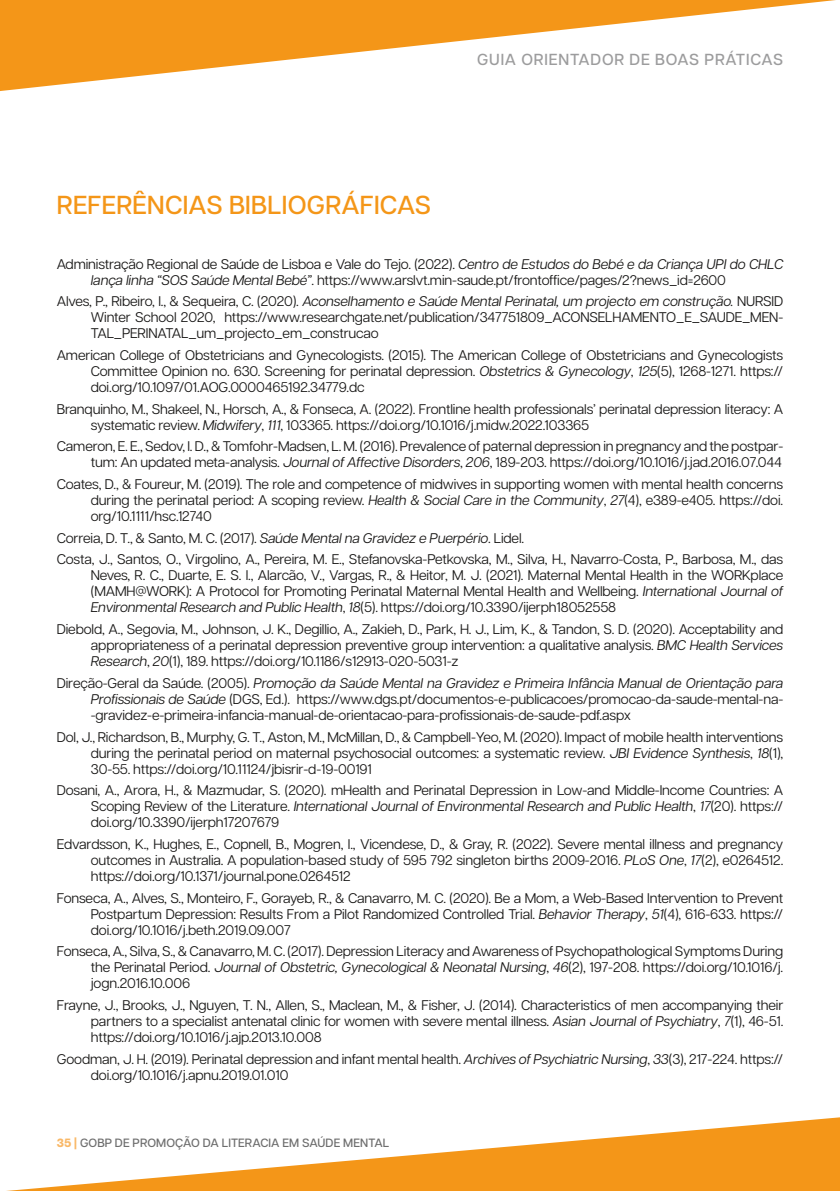
<style>
.page{position:relative;width:840px;height:1191px;background:#fff}
.page>*{position:absolute;margin:0;border:0;box-sizing:border-box;transform-origin:0 0}
.t1{font:500 26px "Articulat CF";letter-spacing:.01em;color:#f49618}
.t2{font:500 16px "Articulat CF";letter-spacing:.05em;color:#9c9c9d}
.t3{font:14px/16px "Articulat CF";letter-spacing:-.01em;color:#181716;text-align:justify}
.t4{font:500 12px "Articulat CF";letter-spacing:.01em;color:#6e6e6e}
.s1{font-style:italic}
.s2{font-weight:800;color:#f9b867}
</style>
<div class="page">
<svg style="left:0;top:0;width:836px;height:91px;fill:#f49618"></svg>
<svg style="left:6px;top:1117px;width:833px;height:74px"></svg>
<p class="t2" style="left:477px;top:47px;width:307px">GUIA ORIENTADOR DE BOAS PRÁTICAS</p>
<h1 class="t1" style="left:57px;top:186px;width:375px">REFERÊNCIAS BIBLIOGRÁFICAS</h1>
<p class="t3" style="left:91px;top:255px;width:693px;text-indent:-34px">Administração Regional de Saúde de Lisboa e Vale do Tejo. (2022). <span class="s1">Centro de Estudos do Bebé e da Criança UPI do CHLC lança linha “SOS Saúde Mental Bebé”</span>. https://www.arslvt.min-saude.pt/frontoffice/pages/2?news_id=2600</p>
<p class="t3" style="left:91px;top:292px;width:693px;text-indent:-34px">Alves, P., Ribeiro, I., &amp; Sequeira, C. (2020). <span class="s1">Aconselhamento e Saúde Mental Perinatal, um projecto em construção.</span> NURSID Winter School 2020, https://www.researchgate.net/publication/347751809_ACONSELHAMENTO_E_SAUDE_MEN-TAL_PERINATAL_um_projecto_em_construcao</p>
<p class="t3" style="left:91px;top:346px;width:693px;text-indent:-34px">American College of Obstetricians and Gynecologists. (2015). The American College of Obstetricians and Gynecologists Committee Opinion no. 630. Screening for perinatal depression. <span class="s1">Obstetrics &amp; Gynecology</span>, <span class="s1">125</span>(5), 1268-1271. https:// doi.org/10.1097/01.AOG.0000465192.34779.dc</p>
<p class="t3" style="left:91px;top:400px;width:693px;text-indent:-34px">Branquinho, M., Shakeel, N., Horsch, A., &amp; Fonseca, A. (2022). Frontline health professionals’ perinatal depression literacy: A systematic review. <span class="s1">Midwifery</span>, <span class="s1">111</span>, 103365. https://doi.org/10.1016/j.midw.2022.103365</p>
<p class="t3" style="left:57px;top:437px;width:727px;text-align:right">Cameron, E. E., Sedov, I. D., &amp; Tomfohr-Madsen, L. M. (2016). Prevalence of paternal depression in pregnancy and the postpar&shy;tum: An updated meta-analysis. <span class="s1">Journal of Affective Disorders</span>, <span class="s1">206</span>, 189-203. https://doi.org/10.1016/j.jad.2016.07.044</p>
<p class="t3" style="left:91px;top:475px;width:693px;text-indent:-34px">Coates, D., &amp; Foureur, M. (2019). The role and competence of midwives in supporting women with mental health concerns during the perinatal period: A scoping review. <span class="s1">Health &amp; Social Care in the Community</span>, <span class="s1">27</span>(4), e389-e405. https://doi. org/10.1111/hsc.12740</p>
<p class="t3" style="left:57px;top:526px;width:727px;line-height:21.6px">Correia, D. T., &amp; Santo, M. C. (2017). <span class="s1">Saúde Mental na Gravidez e Puerpério</span>. Lidel.<br>Costa, J., Santos, O., Virgolino, A., Pereira, M. E., Stefanovska-Petkovska, M., Silva, H., Navarro-Costa, P., Barbosa, M., das</p>
<p class="t3" style="left:91px;top:566px;width:693px">Neves, R. C., Duarte, E. S. I., Alarcão, V., Vargas, R., &amp; Heitor, M. J. (2021). Maternal Mental Health in the WORKplace (MAMH@WORK): A Protocol for Promoting Perinatal Maternal Mental Health and Wellbeing. <span class="s1">International Journal of Environmental Research and Public Health</span>, <span class="s1">18</span>(5). https://doi.org/10.3390/ijerph18052558</p>
<p class="t3" style="left:91px;top:620px;width:693px;text-indent:-34px">Diebold, A., Segovia, M., Johnson, J. K., Degillio, A., Zakieh, D., Park, H. J., Lim, K., &amp; Tandon, S. D. (2020). Acceptability and appropriateness of a perinatal depression preventive group intervention: a qualitative analysis. <span class="s1">BMC Health Services Research</span>, <span class="s1">20</span>(1), 189. https://doi.org/10.1186/s12913-020-5031-z</p>
<p class="t3" style="left:91px;top:674px;width:693px;text-indent:-34px">Direção-Geral da Saúde. (2005). <span class="s1">Promoção da Saúde Mental na Gravidez e Primeira Infância Manual de Orientação para Profissionais de Saúde</span> (DGS, Ed.). https://www.dgs.pt/documentos-e-publicacoes/promocao-da-saude-mental-na--gravidez-e-primeira-infancia-manual-de-orientacao-para-profissionais-de-saude-pdf.aspx</p>
<p class="t3" style="left:91px;top:727px;width:693px;text-indent:-34px">Dol, J., Richardson, B., Murphy, G. T., Aston, M., McMillan, D., &amp; Campbell-Yeo, M. (2020). Impact of mobile health interventions during the perinatal period on maternal psychosocial outcomes: a systematic review. <span class="s1">JBI Evidence Synthesis</span>, <span class="s1">18</span>(1), 30-55. https://doi.org/10.11124/jbisrir-d-19-00191</p>
<p class="t3" style="left:91px;top:781px;width:693px;text-indent:-34px">Dosani, A., Arora, H., &amp; Mazmudar, S. (2020). mHealth and Perinatal Depression in Low-and Middle-Income Countries: A Scoping Review of the Literature. <span class="s1">International Journal of Environmental Research and Public Health</span>, <span class="s1">17</span>(20). https:// doi.org/10.3390/ijerph17207679</p>
<p class="t3" style="left:91px;top:835px;width:693px;text-indent:-34px">Edvardsson, K., Hughes, E., Copnell, B., Mogren, I., Vicendese, D., &amp; Gray, R. (2022). Severe mental illness and pregnancy outcomes in Australia. A population-based study of 595 792 singleton births 2009-2016. <span class="s1">PLoS One</span>, <span class="s1">17</span>(2), e0264512. https://doi.org/10.1371/journal.pone.0264512</p>
<p class="t3" style="left:91px;top:888px;width:693px;text-indent:-34px">Fonseca, A., Alves, S., Monteiro, F., Gorayeb, R., &amp; Canavarro, M. C. (2020). Be a Mom, a Web-Based Intervention to Prevent Postpartum Depression: Results From a Pilot Randomized Controlled Trial. <span class="s1">Behavior Therapy</span>, <span class="s1">51</span>(4), 616-633. https:// doi.org/10.1016/j.beth.2019.09.007</p>
<p class="t3" style="left:91px;top:942px;width:693px;text-indent:-34px">Fonseca, A., Silva, S., &amp; Canavarro, M. C. (2017). Depression Literacy and Awareness of Psychopathological Symptoms During the Perinatal Period. <span class="s1">Journal of Obstetric, Gynecological &amp; Neonatal Nursing</span>, <span class="s1">46</span>(2), 197-208. https://doi.org/10.1016/j. jogn.2016.10.006</p>
<p class="t3" style="left:91px;top:996px;width:693px;text-indent:-34px">Frayne, J., Brooks, J., Nguyen, T. N., Allen, S., Maclean, M., &amp; Fisher, J. (2014). Characteristics of men accompanying their partners to a specialist antenatal clinic for women with severe mental illness. <span class="s1">Asian Journal of Psychiatry</span>, <span class="s1">7</span>(1), 46-51. https://doi.org/10.1016/j.ajp.2013.10.008</p>
<p class="t3" style="left:91px;top:1049px;width:693px;text-indent:-34px">Goodman, J. H. (2019). Perinatal depression and infant mental health. <span class="s1">Archives of Psychiatric Nursing</span>, <span class="s1">33</span>(3), 217-224. https:// doi.org/10.1016/j.apnu.2019.01.010</p>
<p class="t4" style="left:57px;top:1133px;width:334px"><span class="s2">35 |</span> GOBP DE PROMOÇÃO DA LITERACIA EM SAÚDE MENTAL</p>
</div>
